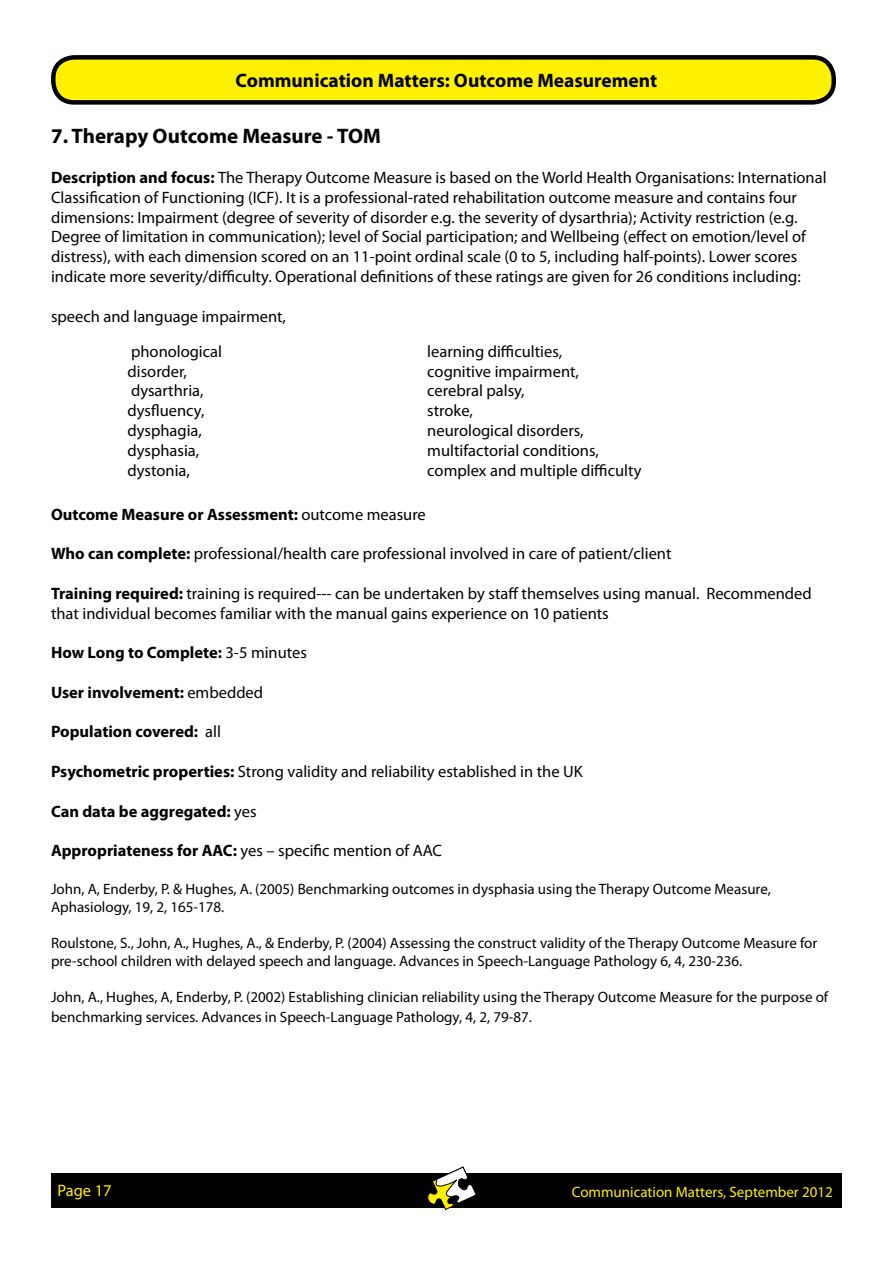
<style>
.page{position:relative;width:893px;height:1263px;background:#fff}
.page>*{position:absolute;margin:0;border:0;box-sizing:border-box;transform-origin:0 0}
.t1{font:700 21px "Myriad Pro";color:#000}
.t2{font:700 19.5px "Myriad Pro";color:#000}
.t3{font:16.5px/19.8px "Myriad Pro";color:#000}
.t4{font:700 16.5px "Myriad Pro";color:#000}
.t5{font:16.5px "Myriad Pro";color:#fff200}
.t6{font:15px/18px "Myriad Pro";color:#000}
.t7{font:15px "Myriad Pro";color:#fff200}
.s1{font-weight:700}
.s2{font-weight:400}
</style>
<div class="page">
<div style="left:51px;top:1173px;width:791px;height:34px;background:#000"></div>
<svg style="left:426px;top:1166px;width:51px;height:43px"></svg>
<div style="left:53px;top:57px;width:781px;height:45px;background:#fff200;border-radius:21px"></div>
<div style="left:51px;top:55px;width:785px;height:50px;border:4px solid #000;border-radius:21px"></div>
<p class="t2" style="left:236px;top:67px;width:423px">Communication Matters: Outcome Measurement</p>
<p class="t1" style="left:51px;top:123px;width:331px">7. Therapy Outcome Measure - TOM</p>
<p class="t3" style="left:51px;top:167px;width:777px"><span class="s1">Description and focus:</span> The Therapy Outcome Measure is based on the World Health Organisations: International Classification of Functioning (ICF). It is a professional-rated rehabilitation outcome measure and contains four dimensions: Impairment (degree of severity of disorder e.g. the severity of dysarthria); Activity restriction (e.g.<br>Degree of limitation in communication); level of Social participation; and Wellbeing (effect on emotion/level of distress), with each dimension scored on an 11-point ordinal scale (0 to 5, including half-points). Lower scores indicate more severity/difficulty. Operational definitions of these ratings are given for 26 conditions including:</p>
<p class="t3" style="left:51px;top:306px;width:236px">speech and language impairment,</p>
<p class="t3" style="left:128px;top:341px;width:96px">phonological disorder, dysarthria, dysfluency, dysphagia, dysphasia, dystonia,</p>
<p class="t3" style="left:427px;top:341px;width:216px">learning difficulties,<br>cognitive impairment,<br>cerebral palsy,<br>stroke,<br>neurological disorders, multifactorial conditions, complex and multiple difficulty</p>
<p class="t4" style="left:51px;top:503px;width:376px">Outcome Measure or Assessment: <span class="s2">outcome measure</span></p>
<p class="t3" style="left:51px;top:543px;width:622px"><span class="s1">Who can complete:</span> professional/health care professional involved in care of patient/client</p>
<p class="t3" style="left:51px;top:583px;width:762px"><span class="s1">Training required:</span> training is required--- can be undertaken by staff themselves using manual. Recommended that individual becomes familiar with the manual gains experience on 10 patients</p>
<p class="t4" style="left:51px;top:642px;width:257px">How Long to Complete: <span class="s2">3-5 minutes</span></p>
<p class="t4" style="left:51px;top:681px;width:214px">User involvement: <span class="s2">embedded</span></p>
<p class="t4" style="left:51px;top:721px;width:171px">Population covered: <span class="s2">all</span></p>
<p class="t3" style="left:51px;top:761px;width:533px"><span class="s1">Psychometric properties:</span> Strong validity and reliability established in the UK</p>
<p class="t4" style="left:51px;top:800px;width:207px">Can data be aggregated: <span class="s2">yes</span></p>
<p class="t3" style="left:51px;top:840px;width:393px"><span class="s1">Appropriateness for AAC:</span> yes – specific mention of AAC</p>
<p class="t6" style="left:51px;top:880px;width:721px">John, A, Enderby, P. &amp; Hughes, A. (2005) Benchmarking outcomes in dysphasia using the Therapy Outcome Measure,<br>Aphasiology, 19, 2, 165-178.</p>
<p class="t6" style="left:51px;top:934px;width:768px">Roulstone, S., John, A., Hughes, A., &amp; Enderby, P. (2004) Assessing the construct validity of the Therapy Outcome Measure for pre-school children with delayed speech and language. Advances in Speech-Language Pathology 6, 4, 230-236.</p>
<p class="t6" style="left:51px;top:987px;width:779px;line-height:19.8px">John, A., Hughes, A, Enderby, P. (2002) Establishing clinician reliability using the Therapy Outcome Measure for the purpose of benchmarking services. Advances in Speech-Language Pathology, 4, 2, 79-87.</p>
<p class="t5" style="left:57px;top:1180px;width:56px">Page 17</p>
<p class="t7" style="left:572px;top:1182px;width:262px">Communication Matters, September 2012</p>
</div>
